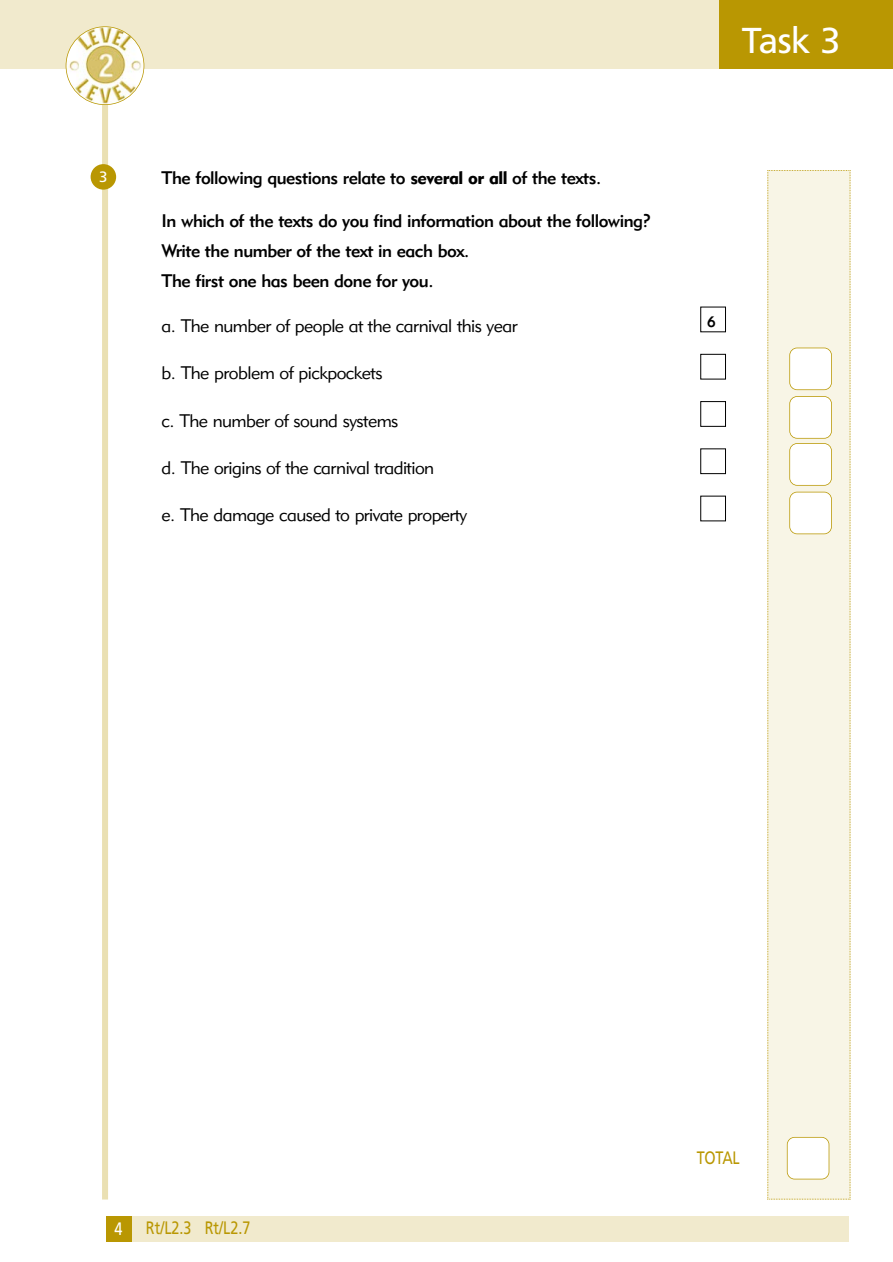
<style>
.page{position:relative;width:893px;height:1262px;background:#fff}
.page>*{position:absolute;margin:0;border:0;box-sizing:border-box;transform-origin:0 0}
.t1{font:36px "Frutiger";color:#fff}
.t2{font:18px/30px "Geometric 415 BT Medium A";letter-spacing:-.03em;color:#000}
.t3{font:18px "Geometric 415 BT Lite A";letter-spacing:-.03em;color:#000}
.t4{font:18px "Frutiger";letter-spacing:-.01em;color:#b99702;scale:.8 1}
.t5{font:18px "Frutiger";color:#fff;scale:.8 1}
.t6{font:15px "Geometric 415 BT Medium A";color:#000}
.t7{font:15px "Frutiger";color:#fff}
.s1{font-family:"Geometric 415 BT Black A"}
</style>
<div class="page">
<div style="left:102px;top:102px;width:6px;height:1097px;background:#eae0b3"></div>
<div style="left:718px;top:0;width:174px;height:69px;background:#b99702"></div>
<div style="left:0;top:0;width:718px;height:69px;background:#f1eacd"></div>
<div style="left:66px;top:26px;width:78px;height:79px;border:2px solid #b99702;border-radius:50%"></div>
<div style="left:132px;top:1216px;width:716px;height:26px;background:#f1eacd"></div>
<div style="left:106px;top:1216px;width:26px;height:26px;background:#b99702"></div>
<div style="left:767px;top:170px;width:83px;height:1029px;background:#f8f5e6"></div>
<div style="left:789px;top:348px;width:42px;height:42px;background:#fff;border-radius:7px"></div>
<div style="left:789px;top:347px;width:42px;height:43px;border:2px solid #b99702;border-radius:8px"></div>
<div style="left:789px;top:396px;width:42px;height:42px;background:#fff;border-radius:7px"></div>
<div style="left:789px;top:396px;width:42px;height:42px;border:2px solid #b99702;border-radius:8px"></div>
<div style="left:789px;top:443px;width:42px;height:42px;background:#fff;border-radius:7px"></div>
<div style="left:789px;top:443px;width:42px;height:43px;border:2px solid #b99702;border-radius:8px"></div>
<div style="left:789px;top:492px;width:42px;height:42px;background:#fff;border-radius:7px"></div>
<div style="left:789px;top:492px;width:42px;height:42px;border:2px solid #b99702;border-radius:8px"></div>
<div style="left:700px;top:401px;width:25px;height:26px;border:1px solid #000"></div>
<div style="left:787px;top:1137px;width:42px;height:42px;background:#fff;border-radius:7px"></div>
<div style="left:786px;top:1136px;width:43px;height:43px;border:2px solid #b99702;border-radius:8px"></div>
<div style="left:91px;top:164px;width:25px;height:26px;background:#b99702;border-radius:50%"></div>
<p class="t7" style="left:99px;top:171px;width:10px">3</p>
<p class="t2" style="left:162px;top:165px;width:441px">The following questions relate to <span class="s1">several or all</span> of the texts.</p>
<p class="t2" style="left:162px;top:208px;width:491px">In which of the texts do you find information about the following?<br>Write the number of the text in each box.<br>The first one has been done for you.</p>
<p class="t3" style="left:162px;top:319px;width:357px">a. The number of people at the carnival this year</p>
<p class="t3" style="left:162px;top:367px;width:222px">b. The problem of pickpockets</p>
<p class="t3" style="left:162px;top:414px;width:238px">c. The number of sound systems</p>
<p class="t3" style="left:162px;top:461px;width:274px">d. The origins of the carnival tradition</p>
<p class="t3" style="left:162px;top:508px;width:307px">e. The damage caused to private property</p>
<h1 class="t1" style="left:742px;top:26px;width:100px">Task 3</h1>
<p class="t6" style="left:707px;top:316px;width:10px">6</p>
<p class="t5" style="left:115px;top:1221px;width:12px">4</p>
<p class="t4" style="left:146px;top:1220px;width:132px">Rt/L2.3 Rt/L2.7</p>
<p class="t4" style="left:697px;top:1150px;width:55px">TOTAL</p>
</div>
